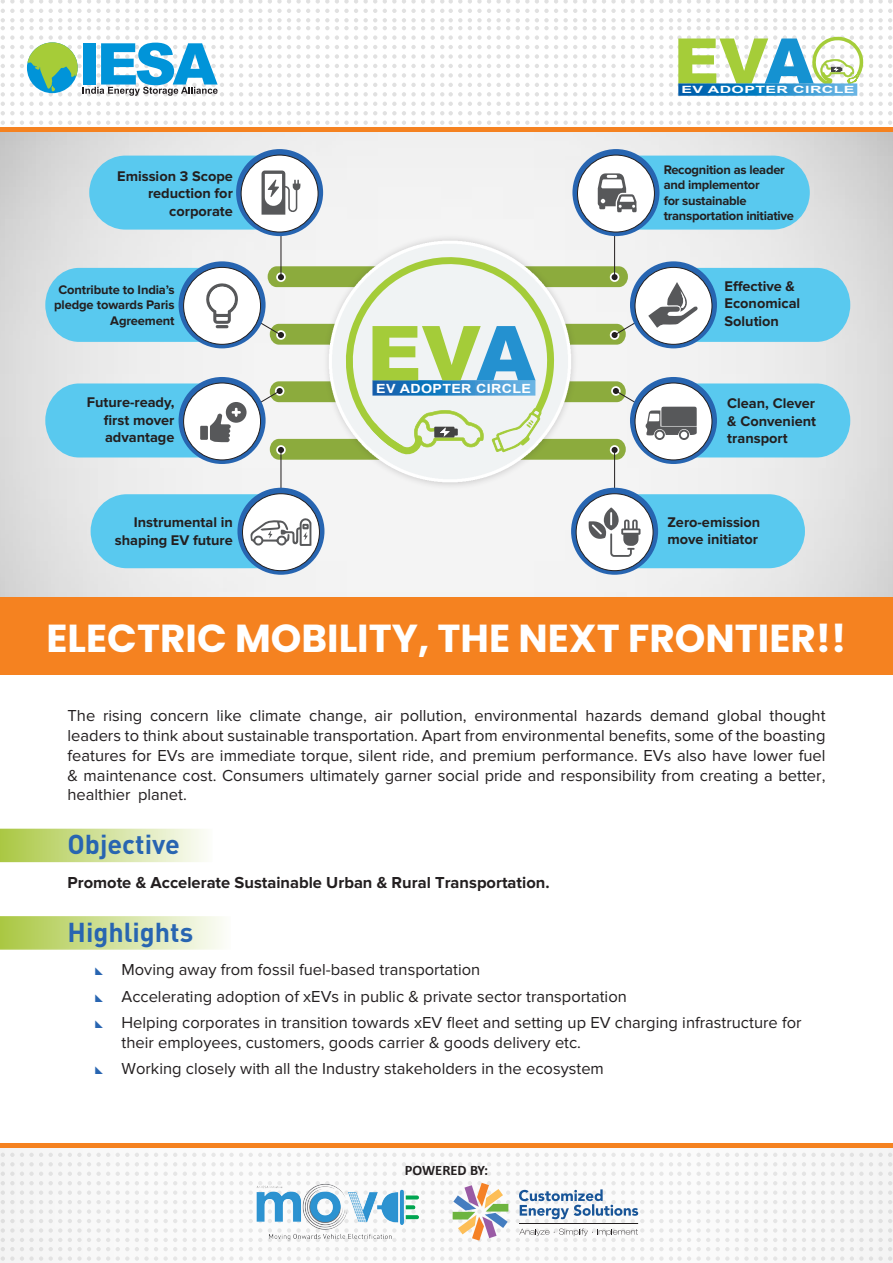
<style>
.page{position:relative;width:893px;height:1263px;background:#fff}
.page>*{position:absolute;margin:0;border:0;box-sizing:border-box;transform-origin:0 0}
.t1{font:700 39px "Poppins";color:#fff}
.t2{font:700 27px "DIN Pro";color:#2865b1}
.BT{font:16.5px/19.8px "Proxima Nova";color:#231f20;text-align:justify}
.t3{font:700 16.5px "Proxima Nova";color:#231f20}
.t4{font:700 14.55px/17.4px "Proxima Nova";color:#231f20}
.t5{font:700 14.55px "Calibri";color:#231f20}
.t6{font:700 12.9px/15.5px "Proxima Nova";letter-spacing:-.02em;color:#231f20}
.t7{font:700 12.6px "Arial";letter-spacing:.025em;color:#fff;scale:1.13 1}
.t8{font:700 10.05px "Arial";letter-spacing:.025em;color:#fff;scale:1.59 1}
</style>
<div class="page">
<svg style="left:1px;top:1148px;width:61px;height:113px"></svg>
<svg style="left:68px;top:1148px;width:42px;height:113px"></svg>
<svg style="left:116px;top:1148px;width:61px;height:113px"></svg>
<svg style="left:183px;top:1148px;width:79px;height:113px"></svg>
<svg style="left:268px;top:1148px;width:42px;height:113px"></svg>
<svg style="left:316px;top:1148px;width:61px;height:113px"></svg>
<svg style="left:650px;top:1148px;width:60px;height:113px"></svg>
<svg style="left:716px;top:1148px;width:13px;height:113px"></svg>
<svg style="left:735px;top:1148px;width:42px;height:113px"></svg>
<svg style="left:783px;top:1148px;width:61px;height:113px"></svg>
<svg style="left:850px;top:1148px;width:42px;height:113px"></svg>
<svg style="left:268px;top:0;width:42px;height:125px"></svg>
<svg style="left:316px;top:0;width:61px;height:125px"></svg>
<svg style="left:383px;top:0;width:79px;height:125px"></svg>
<svg style="left:468px;top:0;width:42px;height:125px"></svg>
<svg style="left:516px;top:0;width:61px;height:125px"></svg>
<svg style="left:583px;top:0;width:61px;height:125px"></svg>
<img style="left:0;top:132px;width:893px;height:466px">
<svg style="left:0;top:829px;width:206px;height:33px;background:#d2e19b"></svg>
<svg style="left:0;top:916px;width:223px;height:34px;background:#d2e19c"></svg>
<img style="left:254px;top:1182px;width:129px;height:59px">
<svg style="left:516px;top:1148px;width:128px;height:113px"></svg>
<hr style="left:520px;top:1223px;width:118px;height:1px;background:#231f20">
<svg style="left:383px;top:1148px;width:127px;height:113px"></svg>
<svg style="left:236px;top:149px;width:87px;height:87px"></svg>
<svg style="left:241px;top:155px;width:77px;height:77px"></svg>
<svg style="left:237px;top:488px;width:87px;height:87px"></svg>
<svg style="left:572px;top:149px;width:87px;height:87px"></svg>
<div style="left:577px;top:155px;width:77px;height:77px;background:#fff;border-radius:50%"></div>
<svg style="left:571px;top:488px;width:87px;height:87px"></svg>
<svg style="left:576px;top:494px;width:77px;height:77px"></svg>
<img style="left:271px;top:183px;width:358px;height:358px">
<svg style="left:598px;top:156px;width:212px;height:74px"></svg>
<svg style="left:589px;top:494px;width:216px;height:74px"></svg>
<svg style="left:89px;top:156px;width:212px;height:74px"></svg>
<svg style="left:91px;top:494px;width:220px;height:74px"></svg>
<svg style="left:341px;top:246px;width:218px;height:20px"></svg>
<svg style="left:45px;top:266px;width:805px;height:194px"></svg>
<div style="left:0;top:598px;width:893px;height:77px;background:#f58220"></div>
<div style="left:0;top:127px;width:893px;height:5px;background:#f58220"></div>
<div style="left:0;top:1143px;width:893px;height:5px;background:#f58220"></div>
<svg style="left:650px;top:0;width:242px;height:125px"></svg>
<svg style="left:1px;top:0;width:261px;height:125px"></svg>
<p class="t4" style="left:117px;top:167px;width:117px;text-align:right">Emission 3 Scope reduction for corporate</p>
<p class="t6" style="left:54px;top:282px;width:122px;text-align:right">Contribute to India’s pledge towards Paris<br>Agreement</p>
<p class="t4" style="left:104px;top:394px;width:72px;text-align:justify;text-indent:-17px">Future-ready, first mover advantage</p>
<p class="t4" style="left:115px;top:514px;width:119px;text-align:right">Instrumental in shaping EV future</p>
<p class="t7" style="left:376px;top:380px;width:138px">EV ADOPTER CIRCLE</p>
<p class="t8" style="left:681px;top:83px;width:110px">EV ADOPTER CIRCLE</p>
<p class="t6" style="left:664px;top:162px;width:132px">Recognition as leader and implementor<br>for sustainable transportation initiative</p>
<p class="t4" style="left:724px;top:277px;width:77px">E ective &amp;<br>Economical<br>Solution</p>
<p class="t4" style="left:727px;top:395px;width:90px;text-align:justify">Clean, Clever &amp; Convenient transport</p>
<p class="t4" style="left:667px;top:513px;width:94px">Zero-emission move initiator</p>
<h1 class="t1" style="left:47px;top:616px;width:801px">ELECTRIC MOBILITY, THE NEXT FRONTIER!!</h1>
<p class="BT" style="left:68px;top:706px;width:759px">The rising concern like climate change, air pollution, environmental hazards demand global thought leaders to think about sustainable transportation. Apart from environmental benefits, some of the boasting features for EVs are immediate torque, silent ride, and premium performance. EVs also have lower fuel &amp; maintenance cost. Consumers ultimately garner social pride and responsibility from creating a better, healthier planet.</p>
<h1 class="t2" style="left:68px;top:826px;width:114px">Objective</h1>
<h1 class="t3" style="left:68px;top:873px;width:484px">Promote &amp; Accelerate Sustainable Urban &amp; Rural Transportation.</h1>
<h1 class="t2" style="left:68px;top:913px;width:127px">Highlights</h1>
<p class="BT" style="left:122px;top:960px;width:360px">Moving away from fossil fuel-based transportation</p>
<p class="BT" style="left:122px;top:986px;width:507px">Accelerating adoption of xEVs in public &amp; private sector transportation</p>
<p class="BT" style="left:122px;top:1013px;width:682px">Helping corporates in transition towards xEV fleet and setting up EV charging infrastructure for their employees, customers, goods carrier &amp; goods delivery etc.</p>
<p class="BT" style="left:122px;top:1059px;width:484px">Working closely with all the Industry stakeholders in the ecosystem</p>
<p class="t5" style="left:405px;top:1161px;width:85px">POWERED BY:</p>
</div>
